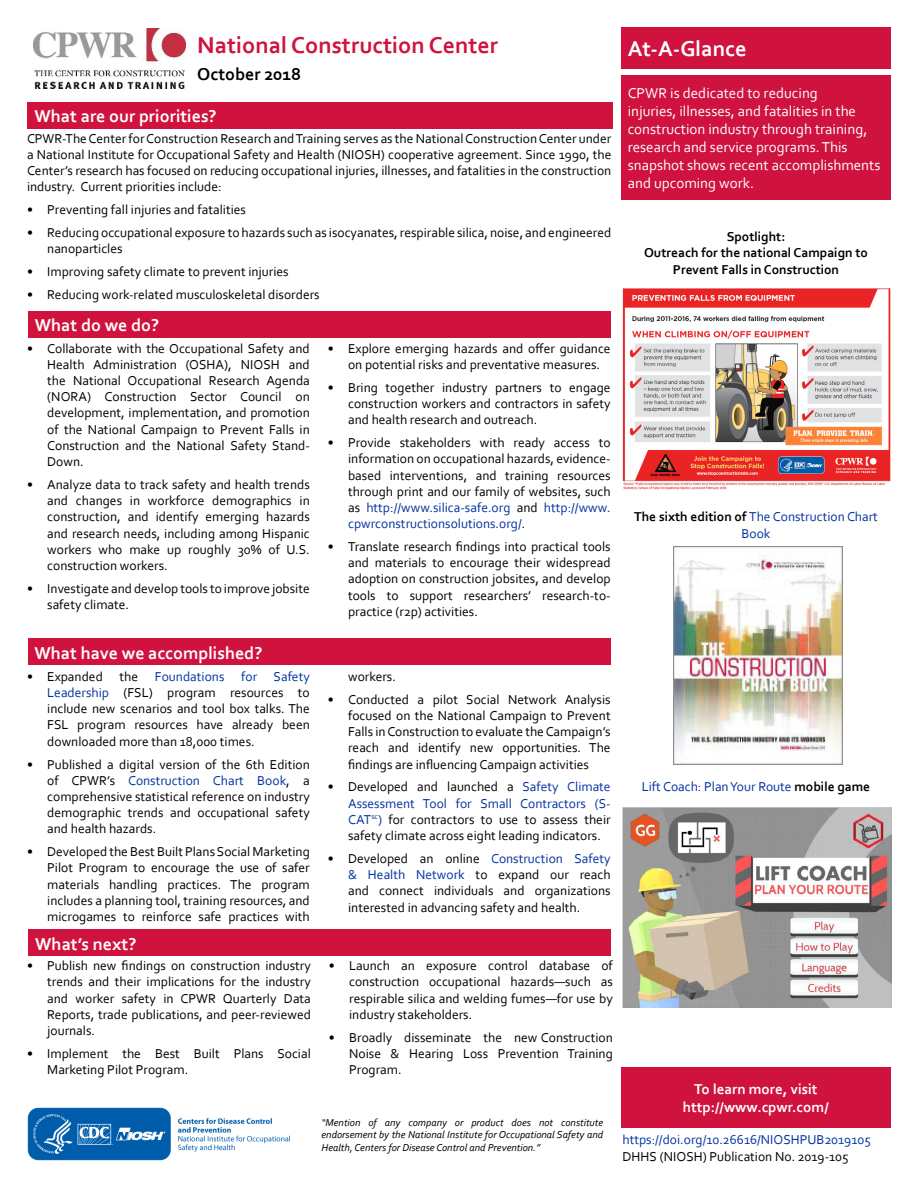
<style>
.page{position:relative;width:918px;height:1188px;background:#fff}
.page>*{position:absolute;margin:0;border:0;box-sizing:border-box;transform-origin:0 0}
.Header_1{font:700 24px "Corbel";color:#cf123e}
.Header_5{font:700 22.5px "Corbel";color:#fff}
.Header_4{font:700 18px "Corbel";color:#fff}
.Header_3{font:700 18px "Corbel";color:#000}
.at_a_glance{font:15px/18px "Corbel";color:#fff}
.Website_Link{font:700 15px/18px "Corbel";color:#fff;text-align:center}
.Main_Paragraph{font:13.5px/16.2px "Corbel";color:#000;text-align:justify}
.Chart_Header{font:13.5px "Corbel";color:#0033a1}
.Chart_Header-2{font:700 13.5px/16.2px "Corbel";color:#000;text-align:center}
.Disclaimer{font:italic 10.5px/12.6px "Corbel";color:#000;text-align:justify}
.s1{color:#0033a1}
.s2{font-weight:700;color:#000}
</style>
<div class="page">
<img style="left:33px;top:28px;width:152px;height:61px">
<div style="left:28px;top:103px;width:585px;height:26px;background:#cf123e"></div>
<div style="left:28px;top:311px;width:583px;height:27px;background:#cf123e"></div>
<div style="left:28px;top:639px;width:583px;height:26px;background:#cf123e"></div>
<div style="left:28px;top:930px;width:583px;height:26px;background:#cf123e"></div>
<div style="left:621px;top:27px;width:270px;height:42px;background:#cf123e"></div>
<div style="left:621px;top:75px;width:270px;height:124px;background:#cf123e"></div>
<div style="left:621px;top:1067px;width:270px;height:61px;background:#cf123e"></div>
<img style="left:622px;top:288px;width:269px;height:202px">
<img style="left:673px;top:546px;width:169px;height:218px">
<img style="left:623px;top:808px;width:268px;height:199px">
<img style="left:27px;top:1107px;width:263px;height:54px">
<p class="Header_1" style="left:197px;top:30px;width:302px">National Construction Center</p>
<p class="Header_3" style="left:197px;top:63px;width:106px">October 2018</p>
<p class="Header_4" style="left:34px;top:105px;width:184px">What are our priorities?</p>
<p class="Main_Paragraph" style="left:27px;top:130px;width:586px">CPWR-The Center for Construction Research and Training serves as the National Construction Center under a National Institute for Occupational Safety and Health (NIOSH) cooperative agreement. Since 1990, the Center’s research has focused on reducing occupational injuries, illnesses, and fatalities in the construction industry. Current priorities include:</p>
<p class="Main_Paragraph" style="left:27px;top:201px;width:221px">• Preventing fall injuries and fatalities</p>
<p class="Main_Paragraph" style="left:47px;top:224px;width:566px;text-indent:-20px">• Reducing occupational exposure to hazards such as isocyanates, respirable silica, noise, and engineered nanoparticles</p>
<p class="Main_Paragraph" style="left:27px;top:263px;width:263px">• Improving safety climate to prevent injuries</p>
<p class="Main_Paragraph" style="left:27px;top:286px;width:294px">• Reducing work-related musculoskeletal disorders</p>
<p class="Header_4" style="left:35px;top:314px;width:126px">What do we do?</p>
<p class="Main_Paragraph" style="left:47px;top:340px;width:264px;text-indent:-20px">• Collaborate with the Occupational Safety and Health Administration (OSHA), NIOSH and the National Occupational Research Agenda (NORA) Construction Sector Council on development, implementation, and promotion of the National Campaign to Prevent Falls in Construction and the National Safety Stand-Down.</p>
<p class="Main_Paragraph" style="left:47px;top:476px;width:264px;text-indent:-20px">• Analyze data to track safety and health trends and changes in workforce demographics in construction, and identify emerging hazards and research needs, including among Hispanic workers who make up roughly 30% of U.S. construction workers.</p>
<p class="Main_Paragraph" style="left:47px;top:580px;width:264px;text-indent:-20px">• Investigate and develop tools to improve jobsite safety climate.</p>
<p class="Main_Paragraph" style="left:348px;top:340px;width:264px;text-indent:-20px">• Explore emerging hazards and offer guidance on potential risks and preventative measures.</p>
<p class="Main_Paragraph" style="left:348px;top:379px;width:264px;text-indent:-20px">• Bring together industry partners to engage construction workers and contractors in safety and health research and outreach.</p>
<p class="Main_Paragraph" style="left:348px;top:434px;width:264px;text-indent:-20px">• Provide stakeholders with ready access to information on occupational hazards, evidence&shy;based interventions, and training resources through print and our family of websites, such as <span class="s1">http://www.silica-safe.org</span> and <span class="s1">http://www. cpwrconstructionsolutions.org/</span>.</p>
<p class="Main_Paragraph" style="left:348px;top:538px;width:264px;text-indent:-20px">• Translate research findings into practical tools and materials to encourage their widespread adoption on construction jobsites, and develop tools to support researchers’ research-to&shy;practice (r2p) activities.</p>
<p class="Header_5" style="left:628px;top:35px;width:120px">At-A-Glance</p>
<p class="at_a_glance" style="left:628px;top:83px;width:254px">CPWR is dedicated to reducing<br>injuries, illnesses, and fatalities in the construction industry through training, research and service programs. This snapshot shows recent accomplishments and upcoming work.</p>
<p class="Chart_Header-2" style="left:727px;top:228px;width:60px">Spotlight:</p>
<p class="Chart_Header-2" style="left:644px;top:244px;width:225px">Outreach for the national Campaign to<br>Prevent Falls in Construction</p>
<p class="Chart_Header" style="left:634px;top:509px;width:245px"><span class="s2">The sixth edition of</span> The Construction Chart</p>
<p class="Chart_Header" style="left:742px;top:525px;width:30px">Book</p>
<p class="Header_4" style="left:34px;top:642px;width:229px">What have we accomplished?</p>
<p class="Main_Paragraph" style="left:47px;top:668px;width:264px;text-indent:-20px">• Expanded the <span class="s1">Foundations for Safety Leadership</span> (FSL) program resources to include new scenarios and tool box talks. The FSL program resources have already been downloaded more than 18,000 times.</p>
<p class="Main_Paragraph" style="left:47px;top:756px;width:264px;text-indent:-20px">• Published a digital version of the 6th Edition of CPWR’s <span class="s1">Construction Chart Book</span>, a comprehensive statistical reference on industry demographic trends and occupational safety and health hazards.</p>
<p class="Main_Paragraph" style="left:47px;top:843px;width:264px;text-indent:-20px">• Developed the Best Built Plans Social Marketing Pilot Program to encourage the use of safer materials handling practices. The program includes a planning tool, training resources, and microgames to reinforce safe practices with</p>
<p class="Header_4" style="left:35px;top:932px;width:103px">What’s next?</p>
<p class="Main_Paragraph" style="left:47px;top:957px;width:265px;text-indent:-20px">• Publish new findings on construction industry trends and their implications for the industry and worker safety in CPWR Quarterly Data Reports, trade publications, and peer-reviewed journals.</p>
<p class="Main_Paragraph" style="left:47px;top:1045px;width:265px;text-indent:-20px">• Implement the Best Built Plans Social<br>Marketing Pilot Program.</p>
<p class="Main_Paragraph" style="left:348px;top:668px;width:49px">workers.</p>
<p class="Main_Paragraph" style="left:348px;top:691px;width:264px;text-indent:-20px">• Conducted a pilot Social Network Analysis focused on the National Campaign to Prevent Falls in Construction to evaluate the Campaign’s reach and identify new opportunities. The findings are influencing Campaign activities</p>
<p class="Main_Paragraph" style="left:348px;top:779px;width:264px;text-indent:-20px">• Developed and launched a <span class="s1">Safety Climate Assessment Tool for Small Contractors (S-CAT</span><sup>sc</sup><span class="s1">)</span> for contractors to use to assess their safety climate across eight leading indicators.</p>
<p class="Main_Paragraph" style="left:348px;top:850px;width:264px;text-indent:-20px">• Developed an online <span class="s1">Construction Safety &amp; Health Network</span> to expand our reach and connect individuals and organizations interested in advancing safety and health.</p>
<p class="Chart_Header" style="left:642px;top:778px;width:230px">Lift Coach: Plan Your Route <span class="s2">mobile game</span></p>
<p class="Main_Paragraph" style="left:349px;top:957px;width:265px;text-indent:-20px">• Launch an exposure control database of construction occupational hazards—such as respirable silica and welding fumes—for use by industry stakeholders.</p>
<p class="Main_Paragraph" style="left:349px;top:1029px;width:265px;text-indent:-20px">• Broadly disseminate the new Construction Noise &amp; Hearing Loss Prevention Training Program.</p>
<p class="Disclaimer" style="left:322px;top:1116px;width:283px">“Mention of any company or product does not constitute endorsement by the National Institute for Occupational Safety and Health, Centers for Disease Control and Prevention.”</p>
<p class="Website_Link" style="left:683px;top:1080px;width:147px">To learn more, visit http://www.cpwr.com/</p>
<p class="Chart_Header" style="left:623px;top:1132px;width:250px">https://doi.org/10.26616/NIOSHPUB2019105</p>
<p class="Main_Paragraph" style="left:623px;top:1148px;width:228px">DHHS (NIOSH) Publication No. 2019-105</p>
</div>
